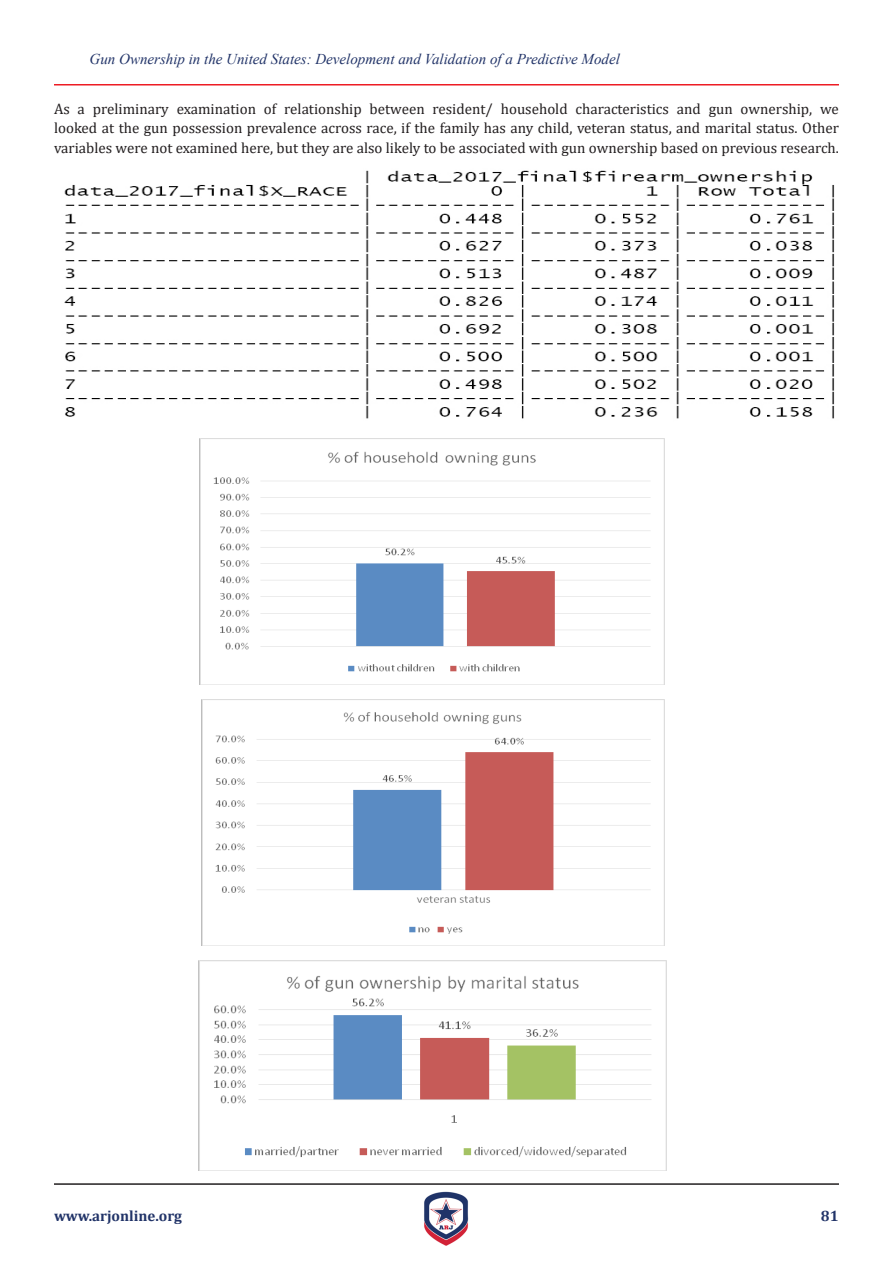
<style>
.page{position:relative;width:893px;height:1263px;background:#fff}
.page>*{position:absolute;margin:0;border:0;box-sizing:border-box;transform-origin:0 0}
.t1{font:15px/19.5px "Cambria";color:#231f20;text-align:justify}
.t2{font:italic 15px "Times New Roman";color:#213368}
.t3{font:700 15px "Cambria";color:#213368}
</style>
<div class="page">
<img style="left:424px;top:1191px;width:45px;height:55px">
<hr style="left:54px;top:1183px;width:785px;height:2px;background:#231f20">
<hr style="left:54px;top:84px;width:785px;height:2px;background:#ed1c24">
<img style="left:199px;top:960px;width:467px;height:210px">
<img style="left:64px;top:170px;width:771px;height:249px">
<img style="left:201px;top:699px;width:463px;height:246px">
<img style="left:200px;top:438px;width:464px;height:246px">
<p class="t2" style="left:90px;top:49px;width:532px">Gun Ownership in the United States: Development and Validation of a Predictive Model</p>
<p class="t1" style="left:54px;top:99px;width:786px">As a preliminary examination of relationship between resident/ household characteristics and gun ownership, we looked at the gun possession prevalence across race, if the family has any child, veteran status, and marital status. Other variables were not examined here, but they are also likely to be associated with gun ownership based on previous research.</p>
<p class="t3" style="left:54px;top:1205px;width:130px">www.arjonline.org</p>
<p class="t3" style="left:821px;top:1205px;width:19px">81</p>
</div>
